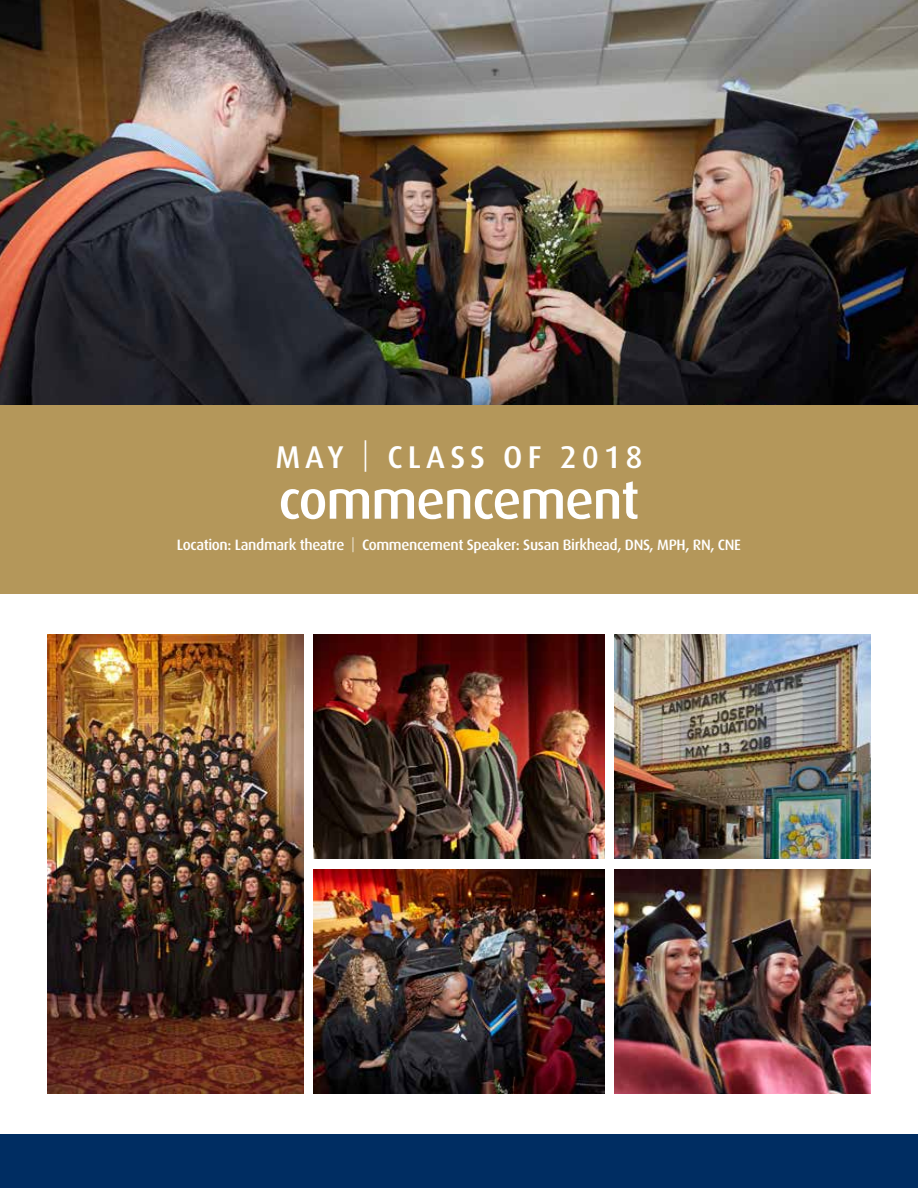
<style>
.page{position:relative;width:918px;height:1188px;background:#fff}
.page>*{position:absolute;margin:0;border:0;box-sizing:border-box;transform-origin:0 0}
.t1{font:500 54px "Dax Pro";letter-spacing:-.025em;color:#fff}
.t2{font:500 31.5px "Dax Pro";letter-spacing:.155em;color:#fff}
.t3{font:500 15px "Dax Pro";letter-spacing:-.025em;color:#fff}
.s1{font-weight:300}
</style>
<div class="page">
<div style="left:0;top:1134px;width:918px;height:54px;background:#002d62"></div>
<img style="left:0;top:0;width:918px;height:405px">
<div style="left:0;top:405px;width:918px;height:189px;background:#b4975a"></div>
<img style="left:614px;top:869px;width:257px;height:225px">
<img style="left:47px;top:634px;width:257px;height:460px">
<img style="left:314px;top:634px;width:290px;height:225px">
<img style="left:614px;top:634px;width:257px;height:225px">
<img style="left:314px;top:869px;width:290px;height:224px">
<h2 class="t2" style="left:275px;top:437px;width:369px">MAY <span class="s1">|</span> CLASS OF 2018</h2>
<h1 class="t1" style="left:278px;top:466px;width:363px">commencement</h1>
<p class="t3" style="left:177px;top:535px;width:566px">Location: Landmark theatre <span class="s1">|</span> Commencement Speaker: Susan Birkhead, DNS, MPH, RN, CNE</p>
</div>
